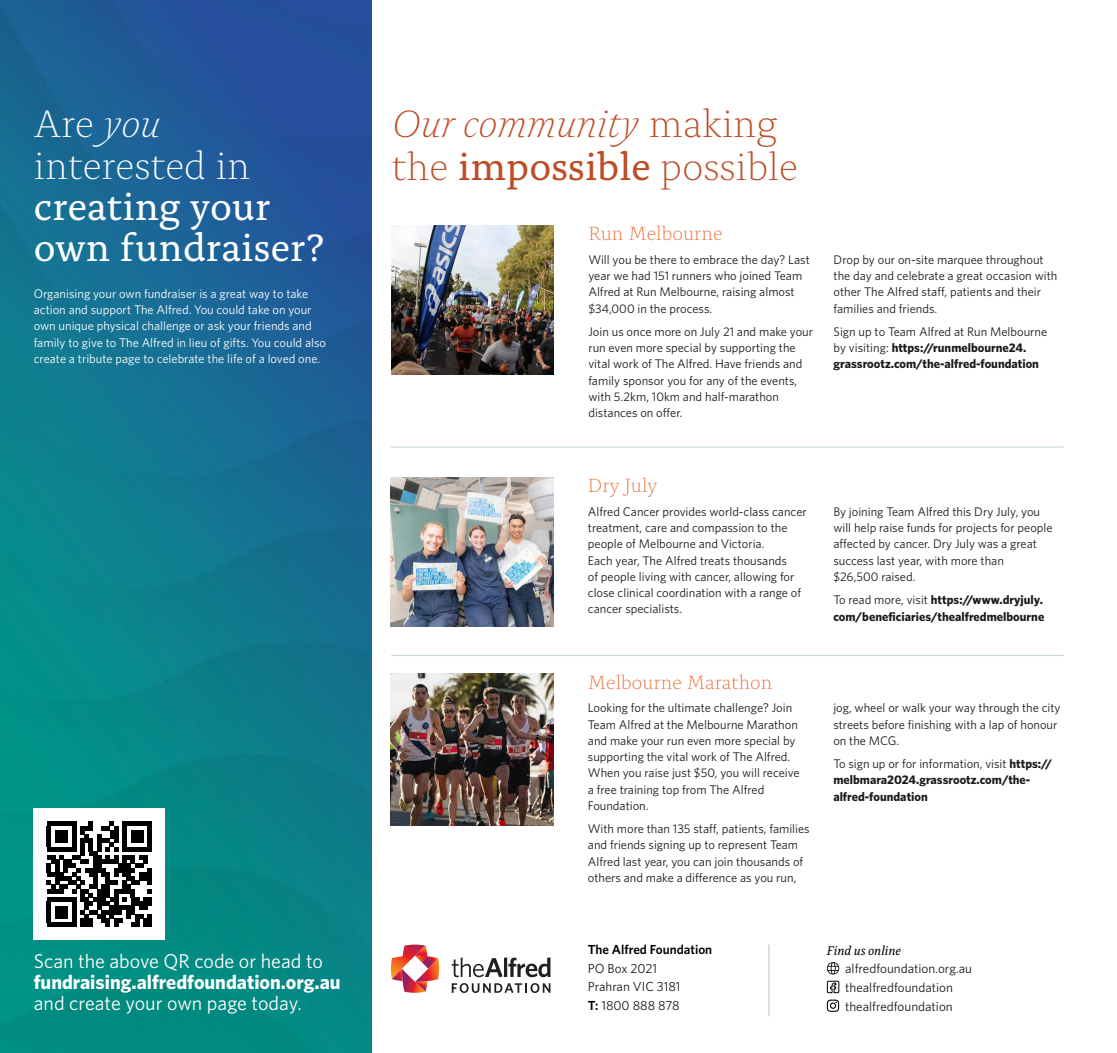
<style>
.page{position:relative;width:1117px;height:1053px;background:#fff}
.page>*{position:absolute;margin:0;border:0;box-sizing:border-box;transform-origin:0 0}
.t1{font:300 40px/42.5px "Alda OTCEV";color:#bd4c27}
.t2{font:40px/41.2px "Alda OTCEV";color:#fff}
.t3{font:300 40px/41.2px "Alda OTCEV";color:#fff}
.t4{font:20px "Whitney";color:#fff}
.t5{font:300 20px "Alda OTCEV";color:#ec6c34}
.t6{font:700 20px "Whitney";color:#fff}
.t7{font:13.12px/18.6px "Whitney";color:#1a1a1a}
.t8{font:600 13.12px "Whitney";color:#000}
.t9{font:italic 13.12px "Alda OTCEV";color:#000}
.t10{font:12.5px/16.2px "Whitney";color:#1a1a1a}
.t11{font:700 12.5px/16.2px "Whitney";color:#1a1a1a}
.t12{font:12.5px/16.2px "Whitney";color:#fff}
.s1{font-style:italic}
.s2{font-weight:400}
.s3{font-weight:600;color:#000}
</style>
<div class="page">
<img style="left:391px;top:225px;width:162px;height:149px">
<img style="left:391px;top:477px;width:162px;height:149px">
<img style="left:391px;top:673px;width:162px;height:152px">
<hr style="left:391px;top:446px;width:672px;height:1px;background:#c1d1d3">
<hr style="left:391px;top:655px;width:672px;height:1px;background:#c1d1d3">
<svg style="left:826px;top:962px;width:13px;height:12px"></svg>
<svg style="left:826px;top:980px;width:13px;height:31px"></svg>
<hr style="left:768px;top:944px;width:1px;height:72px;background:#ccc">
<img style="left:0;top:0;width:372px;height:1052px">
<div style="left:34px;top:808px;width:131px;height:131px;background:#fff"></div>
<svg style="left:47px;top:821px;width:105px;height:105px"></svg>
<hr style="left:47px;top:922px;width:29px;height:4px;background:#000">
<div style="left:55px;top:905px;width:13px;height:13px;background:#000"></div>
<svg style="left:451px;top:957px;width:99px;height:20px"></svg>
<svg style="left:391px;top:944px;width:48px;height:48px"></svg>
<svg style="left:451px;top:983px;width:99px;height:9px"></svg>
<h1 class="t3" style="left:34px;top:100px;width:218px">Are <span class="s1">you </span>interested in</h1>
<h1 class="t2" style="left:34px;top:183px;width:291px">creating your own fundraiser?</h1>
<p class="t12" style="left:34px;top:285px;width:294px">Organising your own fundraiser is a great way to take action and support The Alfred. You could take on your own unique physical challenge or ask your friends and family to give to The Alfred in lieu of gifts. You could also create a tribute page to celebrate the life of a loved one.</p>
<h2 class="t4" style="left:34px;top:949px;width:291px">Scan the above QR code or head to</h2>
<h2 class="t6" style="left:34px;top:970px;width:308px">fundraising.alfredfoundation.org.au</h2>
<h2 class="t4" style="left:34px;top:991px;width:270px">and create your own page today.</h2>
<h1 class="t1" style="left:391px;top:100px;width:408px"><span class="s1">Our community</span> making the <span class="s2">impossible</span> possible</h1>
<h2 class="t5" style="left:588px;top:219px;width:135px">Run Melbourne</h2>
<p class="t10" style="left:588px;top:251px;width:223px">Will you be there to embrace the day? Last year we had 151 runners who joined Team Alfred at Run Melbourne, raising almost $34,000 in the process.</p>
<p class="t10" style="left:588px;top:323px;width:226px">Join us once more on July 21 and make your run even more special by supporting the vital work of The Alfred. Have friends and family sponsor you for any of the events, with 5.2km, 10km and half-marathon distances on offer.</p>
<p class="t10" style="left:833px;top:251px;width:225px">Drop by our on-site marquee throughout the day and celebrate a great occasion with other The Alfred staff, patients and their families and friends.</p>
<p class="t11" style="left:833px;top:323px;width:215px"><span class="s2">Sign up to Team Alfred at Run Melbourne by visiting:</span> https://runmelbourne24. grassrootz.com/the-alfred-foundation</p>
<h2 class="t5" style="left:587px;top:471px;width:71px">Dry July</h2>
<p class="t10" style="left:587px;top:503px;width:220px">Alfred Cancer provides world-class cancer treatment, care and compassion to the people of Melbourne and Victoria.<br>Each year, The Alfred treats thousands<br>of people living with cancer, allowing for close clinical coordination with a range of cancer specialists.</p>
<p class="t10" style="left:833px;top:503px;width:221px">By joining Team Alfred this Dry July, you will help raise funds for projects for people affected by cancer. Dry July was a great success last year, with more than<br>$26,500 raised.</p>
<p class="t11" style="left:833px;top:591px;width:212px"><span class="s2">To read more, visit</span> https://www.dryjuly. com/beneficiaries/thealfredmelbourne</p>
<h2 class="t5" style="left:587px;top:667px;width:186px">Melbourne Marathon</h2>
<p class="t10" style="left:587px;top:699px;width:213px">Looking for the ultimate challenge? Join Team Alfred at the Melbourne Marathon and make your run even more special by supporting the vital work of The Alfred.<br>When you raise just $50, you will receive a free training top from The Alfred Foundation.</p>
<p class="t10" style="left:587px;top:820px;width:223px">With more than 135 staff, patients, families and friends signing up to represent Team Alfred last year, you can join thousands of others and make a difference as you run,</p>
<p class="t10" style="left:833px;top:699px;width:228px">jog, wheel or walk your way through the city streets before finishing with a lap of honour on the MCG.</p>
<p class="t11" style="left:833px;top:755px;width:220px"><span class="s2">To sign up or for information, visit</span> https:// melbmara2024.grassrootz.com/the&shy;alfred-foundation</p>
<p class="t8" style="left:587px;top:941px;width:126px">The Alfred Foundation</p>
<p class="t7" style="left:587px;top:958px;width:94px">PO Box 2021<br>Prahran VIC 3181<br><span class="s3">T:</span> 1800 888 878</p>
<p class="t9" style="left:826px;top:940px;width:76px">Find us online</p>
<p class="t7" style="left:844px;top:959px;width:128px">alfredfoundation.org.au thealfredfoundation thealfredfoundation</p>
</div>
